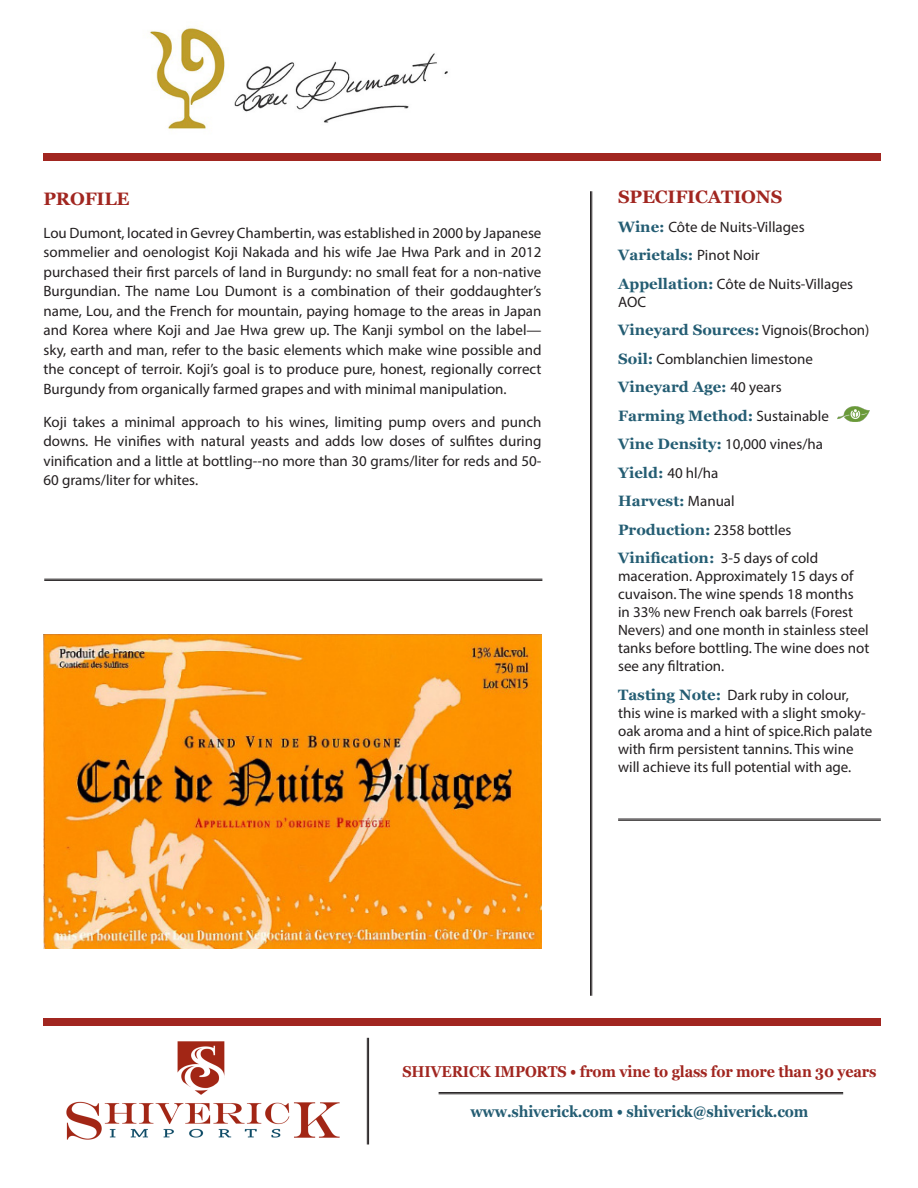
<style>
.page{position:relative;width:918px;height:1188px;background:#fff}
.page>*{position:absolute;margin:0;border:0;box-sizing:border-box;transform-origin:0 0}
.t1{font:700 18px "Georgia";letter-spacing:-.01em;color:#a12620}
.Address{font:700 15.75px "Georgia";letter-spacing:-.01em;color:#a12620;scale:.91 1}
.Address-2{font:700 15.75px "Georgia";letter-spacing:-.01em;color:#245d73;scale:.91 1}
.t2{font:15px/19.5px "Myriad Pro";color:#231f20}
.t3{font:700 15px "Georgia";color:#245d73}
.s1{font-family:"Georgia";font-weight:700;color:#245d73}
.s2{font-family:"Myriad Pro";font-weight:400;color:#231f20}
</style>
<div class="page">
<img style="left:149px;top:28px;width:299px;height:102px">
<img style="left:44px;top:634px;width:498px;height:315px">
<hr style="left:618px;top:819px;width:263px;height:1px;background:#231f20">
<hr style="left:618px;top:820px;width:263px;height:1px;background:#231f20">
<hr style="left:439px;top:1092px;width:404px;height:1px;background:#231f20">
<hr style="left:439px;top:1094px;width:404px;height:1px;background:#231f20">
<img style="left:838px;top:407px;width:31px;height:15px">
<div style="left:44px;top:153px;width:837px;height:7px;background:#a12620"></div>
<hr style="left:44px;top:579px;width:498px;height:1px;background:#231f20">
<hr style="left:44px;top:580px;width:498px;height:1px;background:#231f20">
<div style="left:44px;top:1018px;width:837px;height:7px;background:#a12620"></div>
<img style="left:66px;top:1041px;width:274px;height:99px">
<hr style="left:590px;top:191px;width:1px;height:805px;background:#231f20">
<hr style="left:592px;top:191px;width:1px;height:805px;background:#231f20">
<hr style="left:367px;top:1038px;width:1px;height:106px;background:#231f20">
<hr style="left:368px;top:1038px;width:1px;height:106px;background:#231f20">
<p class="t1" style="left:44px;top:185px;width:88px">PROFILE</p>
<p class="t2" style="left:44px;top:223px;width:500px;text-align:justify">Lou Dumont, located in Gevrey Chambertin, was established in 2000 by Japanese sommelier and oenologist Koji Nakada and his wife Jae Hwa Park and in 2012 purchased their first parcels of land in Burgundy: no small feat for a non-native Burgundian. The name Lou Dumont is a combination of their goddaughter’s name, Lou, and the French for mountain, paying homage to the areas in Japan and Korea where Koji and Jae Hwa grew up. The Kanji symbol on the label— sky, earth and man, refer to the basic elements which make wine possible and the concept of terroir. Koji’s goal is to produce pure, honest, regionally correct Burgundy from organically farmed grapes and with minimal manipulation.</p>
<p class="t2" style="left:44px;top:412px;width:500px;text-align:justify">Koji takes a minimal approach to his wines, limiting pump overs and punch downs. He vinifies with natural yeasts and adds low doses of sulfites during vinification and a little at bottling--no more than 30 grams/liter for reds and 50- 60 grams/liter for whites.</p>
<p class="t1" style="left:618px;top:184px;width:166px">SPECIFICATIONS</p>
<p class="t2" style="left:618px;top:217px;width:188px"><span class="s1">Wine:</span> Côte de Nuits-Villages</p>
<p class="t3" style="left:618px;top:244px;width:143px">Varietals: <span class="s2">Pinot Noir</span></p>
<p class="t2" style="left:618px;top:275px;width:237px;line-height:18px"><span class="s1">Appellation:</span> Côte de Nuits-Villages<br>AOC</p>
<p class="t3" style="left:618px;top:319px;width:253px">Vineyard Sources: <span class="s2">Vignois(Brochon)</span></p>
<p class="t2" style="left:618px;top:349px;width:196px"><span class="s1">Soil:</span> Comblanchien limestone</p>
<p class="t3" style="left:618px;top:376px;width:165px">Vineyard Age: <span class="s2">40 years</span></p>
<p class="t3" style="left:618px;top:404px;width:212px">Farming Method: <span class="s2">Sustainable</span></p>
<p class="t2" style="left:618px;top:434px;width:206px"><span class="s1">Vine Density:</span> 10,000 vines/ha</p>
<p class="t2" style="left:618px;top:463px;width:102px"><span class="s1">Yield:</span> 40 hl/ha</p>
<p class="t3" style="left:618px;top:490px;width:118px">Harvest: <span class="s2">Manual</span></p>
<p class="t3" style="left:618px;top:518px;width:175px">Production: <span class="s2">2358 bottles</span></p>
<p class="t2" style="left:618px;top:549px;width:253px;line-height:18px"><span class="s1">Vinification:</span> 3-5 days of cold maceration. Approximately 15 days of cuvaison. The wine spends 18 months<br>in 33% new French oak barrels (Forest Nevers) and one month in stainless steel tanks before bottling. The wine does not see any filtration.</p>
<p class="t2" style="left:618px;top:686px;width:256px;line-height:18px"><span class="s1">Tasting Note:</span> Dark ruby in colour, this wine is marked with a slight smoky&shy;oak aroma and a hint of spice.Rich palate with firm persistent tannins. This wine will achieve its full potential with age.</p>
<p class="Address" style="left:402px;top:1060px;width:523px">SHIVERICK IMPORTS • from vine to glass for more than 30 years</p>
<p class="Address-2" style="left:470px;top:1100px;width:373px">www.shiverick.com • shiverick@shiverick.com</p>
</div>
